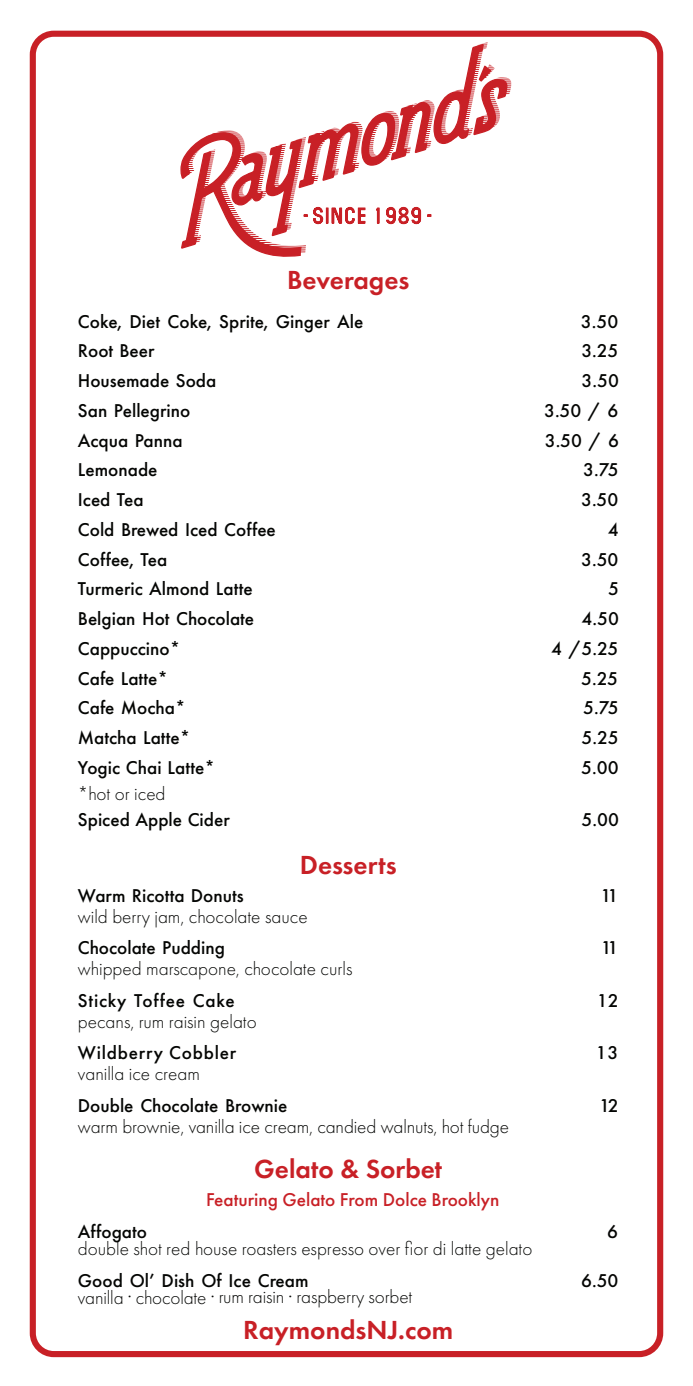
<style>
.page{position:relative;width:693px;height:1386px;background:#fff}
.page>*{position:absolute;margin:0;border:0;box-sizing:border-box;transform-origin:0 0}
.DISH_DESCRIPTOR{font:600 27.12px "Futura PT";color:#c82026}
.DISH{font:500 19.25px "Futura PT";color:#040503}
.DISH_DESCRIPTOR-2{font:300 19.25px "Futura PT";color:#040503}
.DISH-2{font:500 19.25px "Futura PT";color:#c82026}
.DISH_DESCRIPTOR-3{font:500 19.25px "Futura PT";letter-spacing:.04em;color:#040503}
.DISH-3{font:500 19.25px "Futura PT";letter-spacing:.04em;color:#040503}
</style>
<div class="page">
<div style="left:30px;top:31px;width:633px;height:1326px;border:6px solid #c82026;border-radius:21px"></div>
<svg style="left:180px;top:35px;width:331px;height:222px"></svg>
<p class="DISH_DESCRIPTOR" style="left:287px;top:263px;width:124px">Beverages</p>
<p class="DISH" style="left:78px;top:310px;width:287px">Coke, Diet Coke, Sprite, Ginger Ale</p>
<p class="DISH" style="left:581px;top:310px;width:39px">3.50</p>
<p class="DISH" style="left:78px;top:339px;width:78px">Root Beer</p>
<p class="DISH" style="left:581px;top:339px;width:38px">3.25</p>
<p class="DISH" style="left:78px;top:369px;width:140px">Housemade Soda</p>
<p class="DISH" style="left:582px;top:369px;width:39px">3.50</p>
<p class="DISH" style="left:78px;top:399px;width:114px">San Pellegrino</p>
<p class="DISH" style="left:544px;top:399px;width:76px">3.50 / 6</p>
<p class="DISH" style="left:78px;top:429px;width:106px">Acqua Panna</p>
<p class="DISH" style="left:545px;top:429px;width:76px">3.50 / 6</p>
<p class="DISH" style="left:78px;top:458px;width:81px">Lemonade</p>
<p class="DISH" style="left:583px;top:458px;width:37px">3.75</p>
<p class="DISH" style="left:78px;top:488px;width:67px">Iced Tea</p>
<p class="DISH" style="left:581px;top:488px;width:39px">3.50</p>
<p class="DISH" style="left:78px;top:518px;width:200px">Cold Brewed Iced Coffee</p>
<p class="DISH" style="left:608px;top:518px;width:12px">4</p>
<p class="DISH" style="left:78px;top:548px;width:91px">Coffee, Tea</p>
<p class="DISH" style="left:581px;top:548px;width:39px">3.50</p>
<p class="DISH" style="left:78px;top:577px;width:176px">Turmeric Almond Latte</p>
<p class="DISH" style="left:608px;top:577px;width:12px">5</p>
<p class="DISH" style="left:78px;top:607px;width:178px">Belgian Hot Chocolate</p>
<p class="DISH" style="left:582px;top:607px;width:39px">4.50</p>
<p class="DISH" style="left:78px;top:637px;width:104px">Cappuccino*</p>
<p class="DISH" style="left:551px;top:637px;width:69px">4 /5.25</p>
<p class="DISH" style="left:78px;top:667px;width:92px">Cafe Latte*</p>
<p class="DISH" style="left:581px;top:667px;width:38px">5.25</p>
<p class="DISH" style="left:78px;top:696px;width:109px">Cafe Mocha*</p>
<p class="DISH" style="left:583px;top:696px;width:37px">5.75</p>
<p class="DISH" style="left:78px;top:726px;width:114px">Matcha Latte*</p>
<p class="DISH" style="left:582px;top:726px;width:38px">5.25</p>
<p class="DISH" style="left:78px;top:756px;width:139px">Yogic Chai Latte*</p>
<p class="DISH" style="left:581px;top:756px;width:39px">5.00</p>
<p class="DISH_DESCRIPTOR-2" style="left:78px;top:783px;width:89px">*hot or iced</p>
<p class="DISH" style="left:78px;top:808px;width:153px">Spiced Apple Cider</p>
<p class="DISH" style="left:582px;top:808px;width:39px">5.00</p>
<p class="DISH_DESCRIPTOR" style="left:300px;top:848px;width:98px">Desserts</p>
<p class="DISH" style="left:78px;top:884px;width:167px">Warm Ricotta Donuts</p>
<p class="DISH" style="left:601px;top:884px;width:19px">11</p>
<p class="DISH_DESCRIPTOR-2" style="left:78px;top:905px;width:231px">wild berry jam, chocolate sauce</p>
<p class="DISH" style="left:78px;top:936px;width:149px">Chocolate Pudding</p>
<p class="DISH" style="left:601px;top:936px;width:19px">11</p>
<p class="DISH_DESCRIPTOR-2" style="left:78px;top:958px;width:276px">whipped marscapone, chocolate curls</p>
<p class="DISH-3" style="left:78px;top:989px;width:158px">Sticky Toffee Cake</p>
<p class="DISH" style="left:597px;top:989px;width:24px">12</p>
<p class="DISH_DESCRIPTOR-2" style="left:78px;top:1010px;width:180px">pecans, rum raisin gelato</p>
<p class="DISH_DESCRIPTOR-3" style="left:78px;top:1041px;width:160px">Wildberry Cobbler</p>
<p class="DISH_DESCRIPTOR-3" style="left:596px;top:1041px;width:24px">13</p>
<p class="DISH_DESCRIPTOR-2" style="left:78px;top:1063px;width:124px">vanilla ice cream</p>
<p class="DISH" style="left:78px;top:1094px;width:211px">Double Chocolate Brownie</p>
<p class="DISH" style="left:599px;top:1094px;width:21px">12</p>
<p class="DISH_DESCRIPTOR-2" style="left:78px;top:1115px;width:433px">warm brownie, vanilla ice cream, candied walnuts, hot fudge</p>
<p class="DISH_DESCRIPTOR" style="left:254px;top:1152px;width:190px">Gelato &amp; Sorbet</p>
<p class="DISH-2" style="left:206px;top:1188px;width:295px">Featuring Gelato From Dolce Brooklyn</p>
<p class="DISH" style="left:78px;top:1220px;width:71px">Affogato</p>
<p class="DISH" style="left:607px;top:1220px;width:12px">6</p>
<p class="DISH_DESCRIPTOR-2" style="left:78px;top:1238px;width:456px">double shot red house roasters espresso over fior di latte gelato</p>
<p class="DISH" style="left:78px;top:1269px;width:232px">Good Ol’ Dish Of Ice Cream</p>
<p class="DISH" style="left:581px;top:1269px;width:39px">6.50</p>
<p class="DISH_DESCRIPTOR-2" style="left:78px;top:1286px;width:336px">vanilla · chocolate · rum raisin · raspberry sorbet</p>
<p class="DISH_DESCRIPTOR" style="left:243px;top:1313px;width:212px">RaymondsNJ.com</p>
</div>
